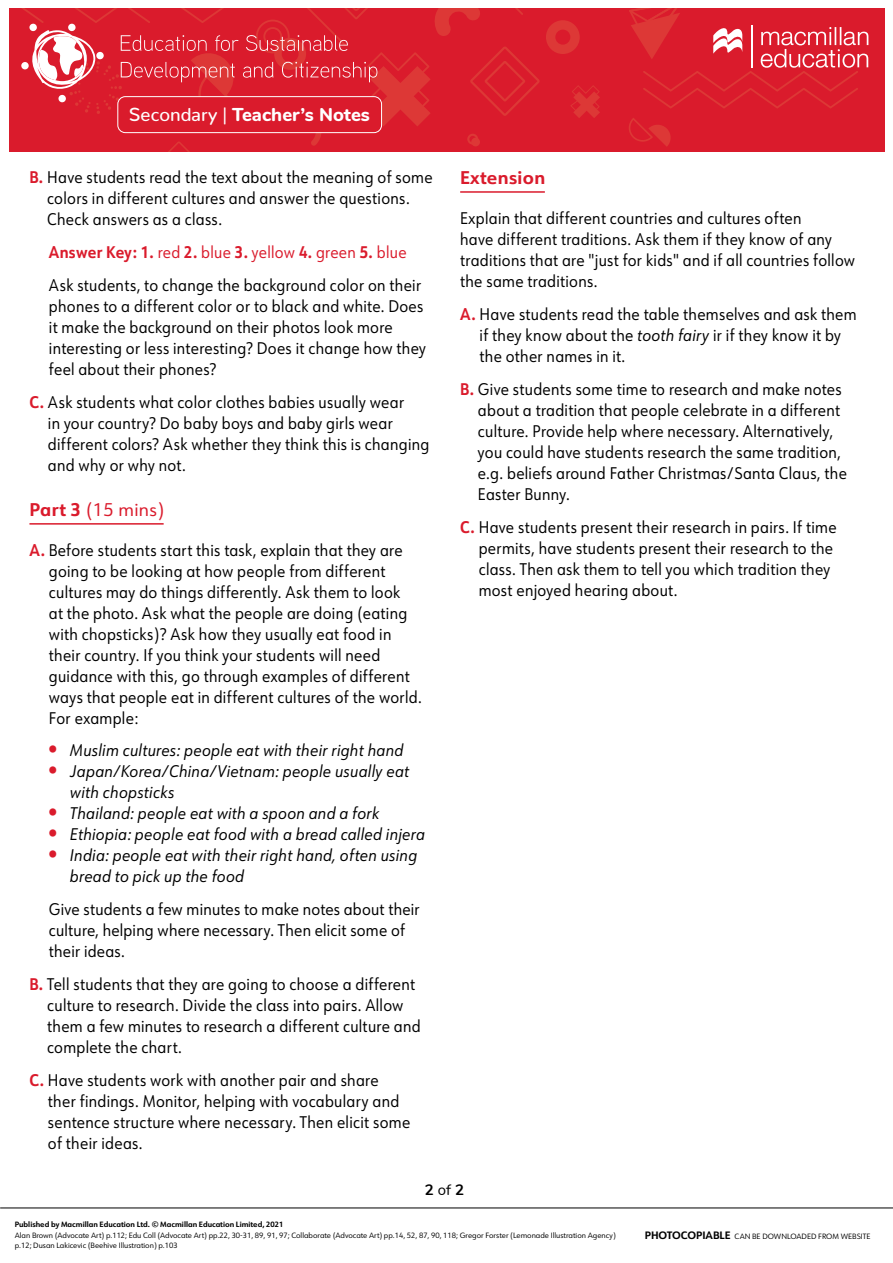
<style>
.page{position:relative;width:893px;height:1263px;background:#fff}
.page>*{position:absolute;margin:0;border:0;box-sizing:border-box;transform-origin:0 0}
.t1{font:800 18.6px "Nunito";color:#fff}
.TN__Title{font:18px "URW Form";letter-spacing:.02em;color:#da1b2c}
.TN__Title-2{font:700 18px "URW Form";letter-spacing:.02em;color:#da1b2c}
.TN__Body_text_number{font:16.5px/21px "URW Form";letter-spacing:.02em;color:#000;scale:.9 1}
.TN__Body_text_indent{font:16.5px/21px "URW Form";letter-spacing:.02em;color:#000;scale:.9 1}
.t2{font:italic 16.5px/21px "URW Form";letter-spacing:.02em;color:#000;scale:.9 1}
.TN__Body_text{font:16.5px/21px "URW Form";letter-spacing:.02em;color:#000;scale:.9 1}
.TN__Answer_key_text{font:16.5px "URW Form";letter-spacing:.02em;color:#da1b2c;scale:.9 1}
.t3{font:700 15px "Nunito";color:#000}
.t4{font:7.5px/10.5px "URW Form";color:#000}
.t5{font:700 7.5px "URW Form";color:#000}
.s1{font-weight:500}
.s2{font-weight:700;color:#da1b2c}
.s3{font-weight:700}
.s4{font-style:normal;font-size:21px;color:#da1b2c}
.s5{font-style:italic}
.s6{font-weight:400}
.s7{font-weight:700;font-size:10.5px}
</style>
<div class="page">
<div style="left:9px;top:9px;width:876px;height:143px;background:#da1b2c"></div>
<svg style="left:546px;top:9px;width:322px;height:138px"></svg>
<svg style="left:21px;top:9px;width:519px;height:143px"></svg>
<div style="left:118px;top:97px;width:264px;height:36px;background:#da1b2c;border-radius:8px"></div>
<div style="left:117px;top:96px;width:265px;height:37px;border:1px solid #fff;border-radius:8px"></div>
<hr style="left:0;top:1208px;width:893px;height:1px;background:#000">
<hr style="left:29px;top:523px;width:135px;height:2px;background:#da1b2c">
<hr style="left:460px;top:191px;width:85px;height:2px;background:#da1b2c">
<p class="t1" style="left:129px;top:101px;width:243px"><span class="s1">Secondary |</span> Teacher’s Notes</p>
<p class="TN__Body_text_number" style="left:47px;top:166px;width:430px;text-indent:-18px"><span class="s2">B.</span> Have students read the text about the meaning of some colors in different cultures and answer the questions.<br>Check answers as a class.</p>
<p class="TN__Answer_key_text" style="left:49px;top:241px;width:399px"><span class="s3">Answer Key: 1.</span> red <span class="s3">2.</span> blue <span class="s3">3.</span> yellow <span class="s3">4.</span> green <span class="s3">5.</span> blue</p>
<p class="TN__Body_text_indent" style="left:49px;top:274px;width:421px">Ask students, to change the background color on their phones to a different color or to black and white. Does it make the background on their photos look more interesting or less interesting? Does it change how they feel about their phones?</p>
<p class="TN__Body_text_number" style="left:48px;top:391px;width:425px;text-indent:-19px"><span class="s2">C.</span> Ask students what color clothes babies usually wear<br>in your country? Do baby boys and baby girls wear different colors? Ask whether they think this is changing and why or why not.</p>
<p class="TN__Title" style="left:29px;top:497px;width:136px"><span class="s3">Part 3</span> (15 mins)</p>
<p class="TN__Body_text_number" style="left:49px;top:539px;width:416px;text-indent:-19px"><span class="s2">A.</span> Before students start this task, explain that they are going to be looking at how people from different cultures may do things differently. Ask them to look<br>at the photo. Ask what the people are doing (eating with chopsticks)? Ask how they usually eat food in their country. If you think your students will need guidance with this, go through examples of different ways that people eat in different cultures of the world.<br>For example:</p>
<p class="t2" style="left:47px;top:739px;width:397px"><span class="s4">•</span> Muslim cultures: people eat with their right hand</p>
<p class="t2" style="left:70px;top:760px;width:378px;text-indent:-22px"><span class="s4">•</span> Japan/Korea/China/Vietnam: people usually eat with chopsticks</p>
<p class="t2" style="left:47px;top:802px;width:370px"><span class="s4">•</span> Thailand: people eat with a spoon and a fork</p>
<p class="t2" style="left:47px;top:823px;width:421px"><span class="s4">•</span> Ethiopia: people eat food with a bread called injera</p>
<p class="t2" style="left:70px;top:844px;width:387px;text-indent:-22px"><span class="s4">•</span> India: people eat with their right hand, often using bread to pick up the food</p>
<p class="TN__Body_text_indent" style="left:49px;top:898px;width:413px">Give students a few minutes to make notes about their culture, helping where necessary. Then elicit some of their ideas.</p>
<p class="TN__Body_text_number" style="left:47px;top:973px;width:416px;text-indent:-18px"><span class="s2">B.</span> Tell students that they are going to choose a different culture to research. Divide the class into pairs. Allow them a few minutes to research a different culture and complete the chart.</p>
<p class="TN__Body_text_number" style="left:48px;top:1069px;width:404px;text-indent:-19px"><span class="s2">C.</span> Have students work with another pair and share ther findings. Monitor, helping with vocabulary and sentence structure where necessary. Then elicit some of their ideas.</p>
<p class="TN__Title-2" style="left:460px;top:165px;width:87px">Extension</p>
<p class="TN__Body_text" style="left:460px;top:207px;width:440px">Explain that different countries and cultures often<br>have different traditions. Ask them if they know of any traditions that are "just for kids" and if all countries follow the same traditions.</p>
<p class="TN__Body_text_number" style="left:480px;top:303px;width:420px;text-indent:-19px"><span class="s2">A.</span> Have students read the table themselves and ask them if they know about the <span class="s5">tooth fairy</span> ir if they know it by the other names in it.</p>
<p class="TN__Body_text_number" style="left:478px;top:378px;width:412px;text-indent:-18px"><span class="s2">B.</span> Give students some time to research and make notes about a tradition that people celebrate in a different culture. Provide help where necessary. Alternatively, you could have students research the same tradition, e.g. beliefs around Father Christmas/Santa Claus, the Easter Bunny.</p>
<p class="TN__Body_text_number" style="left:479px;top:516px;width:399px;text-indent:-19px"><span class="s2">C.</span> Have students present their research in pairs. If time permits, have students present their research to the class. Then ask them to tell you which tradition they most enjoyed hearing about.</p>
<p class="t3" style="left:425px;top:1179px;width:41px">2 <span class="s6">of</span> 2</p>
<p class="t5" style="left:15px;top:1219px;width:270px">Published by Macmillan Education Ltd. © Macmillan Education Limited, 2021</p>
<p class="t4" style="left:15px;top:1230px;width:602px">Alan Brown (Advocate Art) p.112; Edu Coll (Advocate Art) pp.22, 30-31, 89, 91, 97; Collaborate (Advocate Art) pp.14, 52, 87, 90, 118; Gregor Forster (Lemonade Illustration Agency) p.12; Dusan Lakicevic (Beehive Illustration) p.103</p>
<p class="t4" style="left:645px;top:1231px;width:227px"><span class="s7">PHOTOCOPIABLE</span> CAN BE DOWNLOADED FROM WEBSITE</p>
</div>
